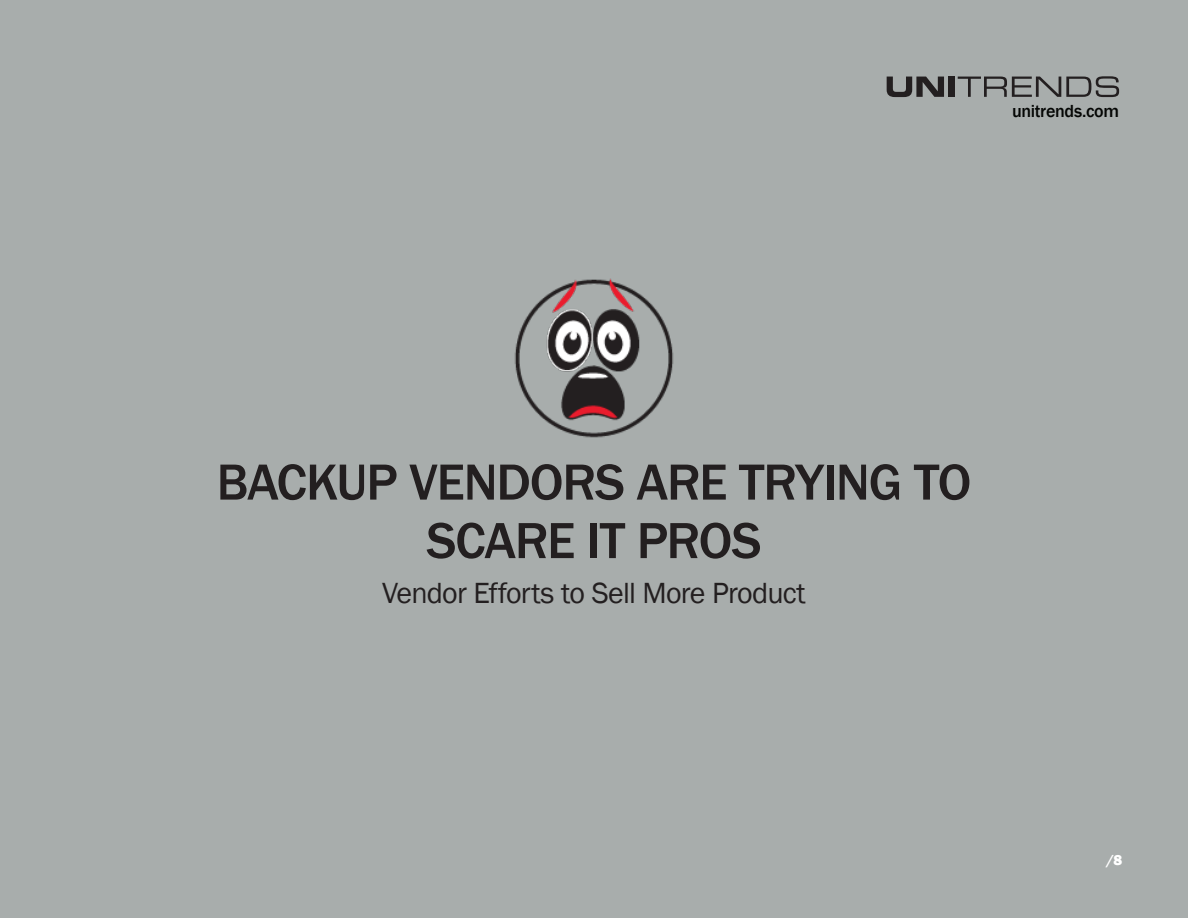
<style>
.page{position:relative;width:1188px;height:918px;background:#a8adac}
.page>*{position:absolute;margin:0;border:0;box-sizing:border-box;transform-origin:0 0}
.Rule_Header{font:500 52.5px/58.5px "Franklin Gothic";letter-spacing:-.025em;color:#231f20;text-align:center}
.Rule_Subhead{font:30px "Franklin Gothic";letter-spacing:-.025em;color:#231f20}
.t1{font:500 18px "Franklin Gothic";letter-spacing:-.02em;color:#040604}
.t2{font:800 15px "Franklin Gothic";color:#fff}
</style>
<div class="page">
<svg style="left:887px;top:77px;width:57px;height:20px"></svg>
<div style="left:949px;top:77px;width:6px;height:20px;background:#231f20"></div>
<svg style="left:958px;top:76px;width:161px;height:21px"></svg>
<img style="left:514px;top:278px;width:160px;height:160px">
<p class="t1" style="left:1012px;top:100px;width:108px">unitrends.com</p>
<p class="Rule_Header" style="left:217px;top:453px;width:756px">BACKUP VENDORS ARE TRYING TO<br>SCARE IT PROS</p>
<p class="Rule_Subhead" style="left:382px;top:574px;width:425px">Vendor Efforts to Sell More Product</p>
<p class="t2" style="left:1107px;top:851px;width:17px">/8</p>
</div>
